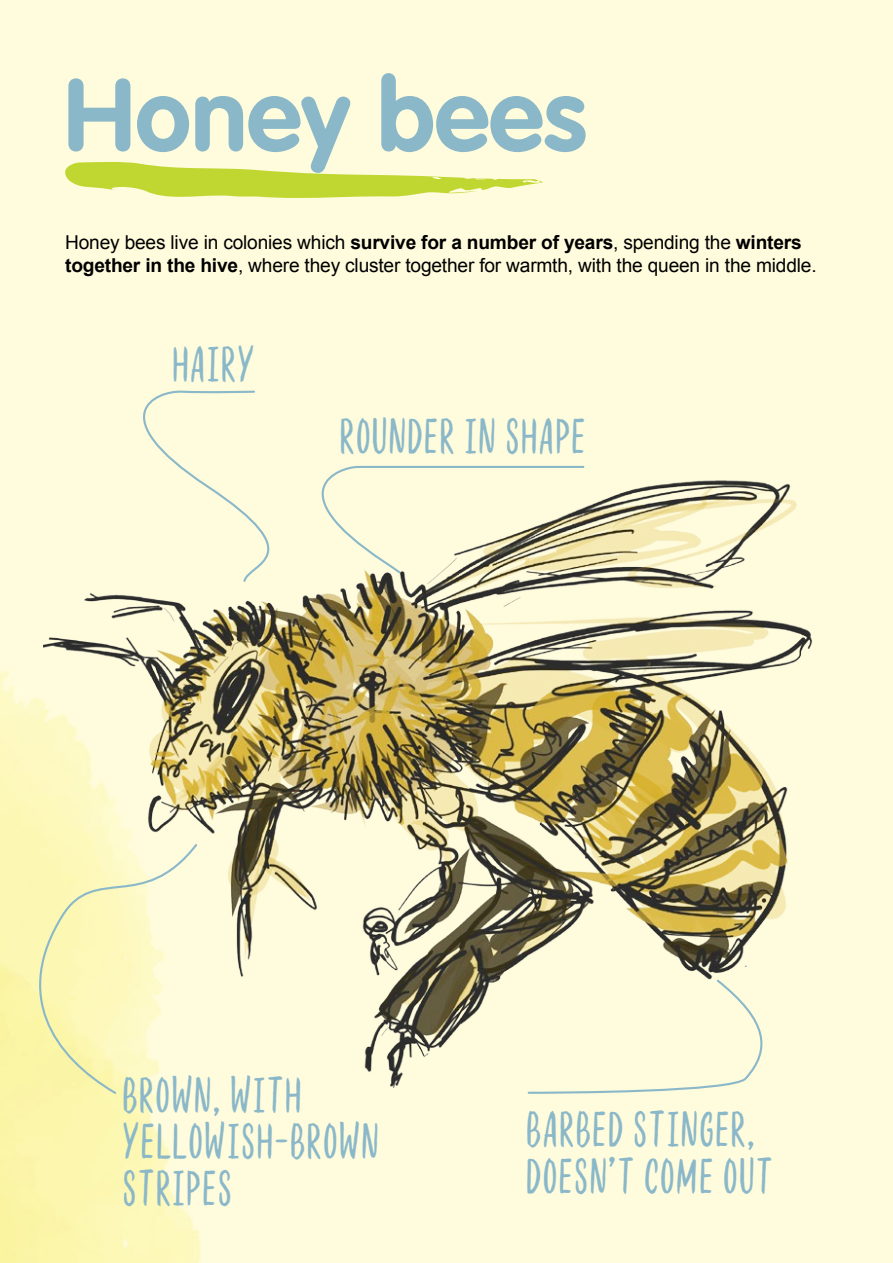
<style>
.page{position:relative;width:893px;height:1263px;background:#fff}
.page>*{position:absolute;margin:0;border:0;box-sizing:border-box;transform-origin:0 0}
.t1{font:700 100.95px "VAG Rounded Std";color:#8bb8c9}
.t2{font:46.8px/46.8px "Blooms Hand";color:#8bb8c9}
.t3{font:19.2px/23px "Arial";letter-spacing:-.01em;color:#000}
.s1{font-weight:700}
</style>
<div class="page">
<img style="left:0;top:0;width:893px;height:1263px">
<svg style="left:57px;top:162px;width:486px;height:36px;background:#dae679"></svg>
<div style="left:100px;top:388px;width:485px;height:35px;background:#fffcdd"></div>
<svg style="left:13px;top:842px;width:31px;height:254px;background:#f9f5ad"></svg>
<img style="left:44px;top:423px;width:793px;height:691px">
<h1 class="t1" style="left:64px;top:56px;width:524px">Honey bees</h1>
<p class="t3" style="left:65px;top:231px;width:753px">Honey bees live in colonies which <span class="s1">survive for a number of years</span>, spending the <span class="s1">winters together in the hive</span>, where they cluster together for warmth, with the queen in the middle.</p>
<h2 class="t2" style="left:172px;top:341px;width:85px">HAIRY</h2>
<h2 class="t2" style="left:339px;top:413px;width:249px">ROUNDER IN SHAPE</h2>
<h2 class="t2" style="left:122px;top:1071px;width:259px">BROWN, WITH<br>YELLOWISH-BROWN<br>STRIPES</h2>
<h2 class="t2" style="left:525px;top:1105px;width:249px">BARBED STINGER,<br>DOESN’T COME OUT</h2>
</div>
